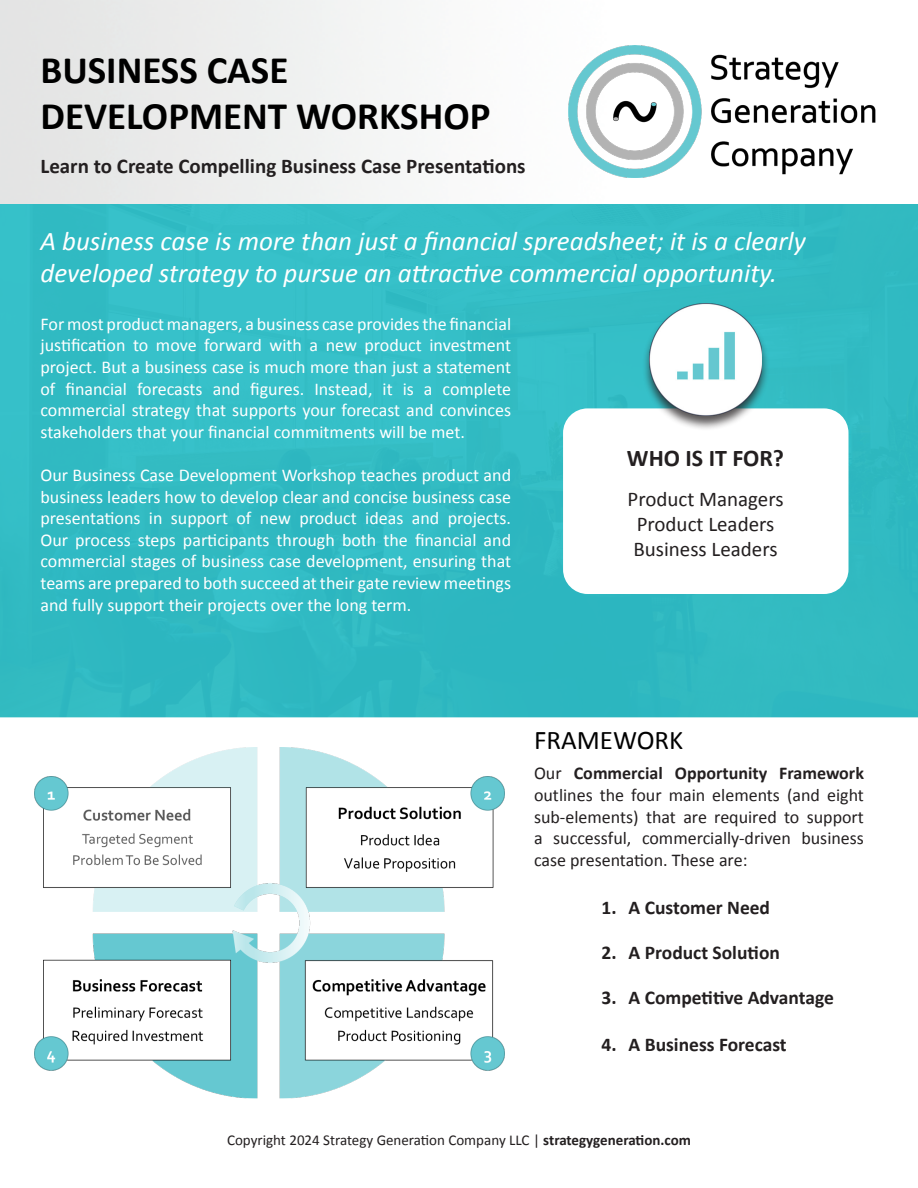
<style>
.page{position:relative;width:918px;height:1188px;background:#fff}
.page>*{position:absolute;margin:0;border:0;box-sizing:border-box;transform-origin:0 0}
.t1{font:700 39px/46.8px "Calibri";color:#000}
.t2{font:italic 27px/32.4px "Calibri";color:#fff}
.t3{font:27px "Calibri";color:#000}
.t4{font:700 24px "Calibri";color:#231f20}
.t5{font:700 21px "Calibri";color:#231f20}
.t6{font:21px/25.2px "Calibri";color:#231f20}
.t7{font:700 19.5px "Calibri";color:#231f20}
.t8{font:18px/21.6px "Calibri";color:#fff;text-align:justify}
.t9{font:18px/21.6px "Calibri";color:#231f20;text-align:justify}
.t10{font:15px "Calibri";color:#231f20}
.s1{font-weight:700}
</style>
<div class="page">
<img style="left:0;top:0;width:918px;height:717px">
<img style="left:569px;top:45px;width:308px;height:133px">
<div style="left:563px;top:408px;width:286px;height:186px;background:#fff;border-radius:25px"></div>
<div style="left:642px;top:302px;width:128px;height:129px;background:#231f20;opacity:.75"></div>
<img style="left:650px;top:303px;width:112px;height:113px">
<img style="left:34px;top:748px;width:471px;height:351px">
<h1 class="t1" style="left:40px;top:45px;width:451px">BUSINESS CASE<br>DEVELOPMENT WORKSHOP</h1>
<p class="t5" style="left:40px;top:151px;width:487px">Learn to Create Compelling Business Case Presentations</p>
<h2 class="t2" style="left:40px;top:224px;width:767px">A business case is more than just a financial spreadsheet; it is a clearly developed strategy to pursue an attractive commercial opportunity.</h2>
<p class="t8" style="left:40px;top:313px;width:472px">For most product managers, a business case provides the financial justification to move forward with a new product investment project. But a business case is much more than just a statement of financial forecasts and figures. Instead, it is a complete commercial strategy that supports your forecast and convinces stakeholders that your financial commitments will be met.</p>
<p class="t8" style="left:40px;top:464px;width:472px">Our Business Case Development Workshop teaches product and business leaders how to develop clear and concise business case presentations in support of new product ideas and projects.<br>Our process steps participants through both the financial and commercial stages of business case development, ensuring that teams are prepared to both succeed at their gate review meetings and fully support their projects over the long term.</p>
<h3 class="t4" style="left:627px;top:441px;width:159px">WHO IS IT FOR?</h3>
<p class="t6" style="left:628px;top:486px;width:158px">Product Managers<br>Product Leaders<br>Business Leaders</p>
<h2 class="t3" style="left:534px;top:721px;width:151px">FRAMEWORK</h2>
<p class="t9" style="left:534px;top:762px;width:331px">Our <span class="s1">Commercial Opportunity Framework </span>outlines the four main elements (and eight sub-elements) that are required to support a successful, commercially-driven business case presentation. These are:</p>
<p class="t7" style="left:602px;top:894px;width:170px">1. A Customer Need</p>
<p class="t7" style="left:602px;top:939px;width:180px">2. A Product Solution</p>
<p class="t7" style="left:602px;top:984px;width:234px">3. A Competitive Advantage</p>
<p class="t7" style="left:602px;top:1031px;width:187px">4. A Business Forecast</p>
<p class="t10" style="left:227px;top:1130px;width:465px">Copyright 2024 Strategy Generation Company LLC | <span class="s1">strategygeneration.com</span></p>
</div>
